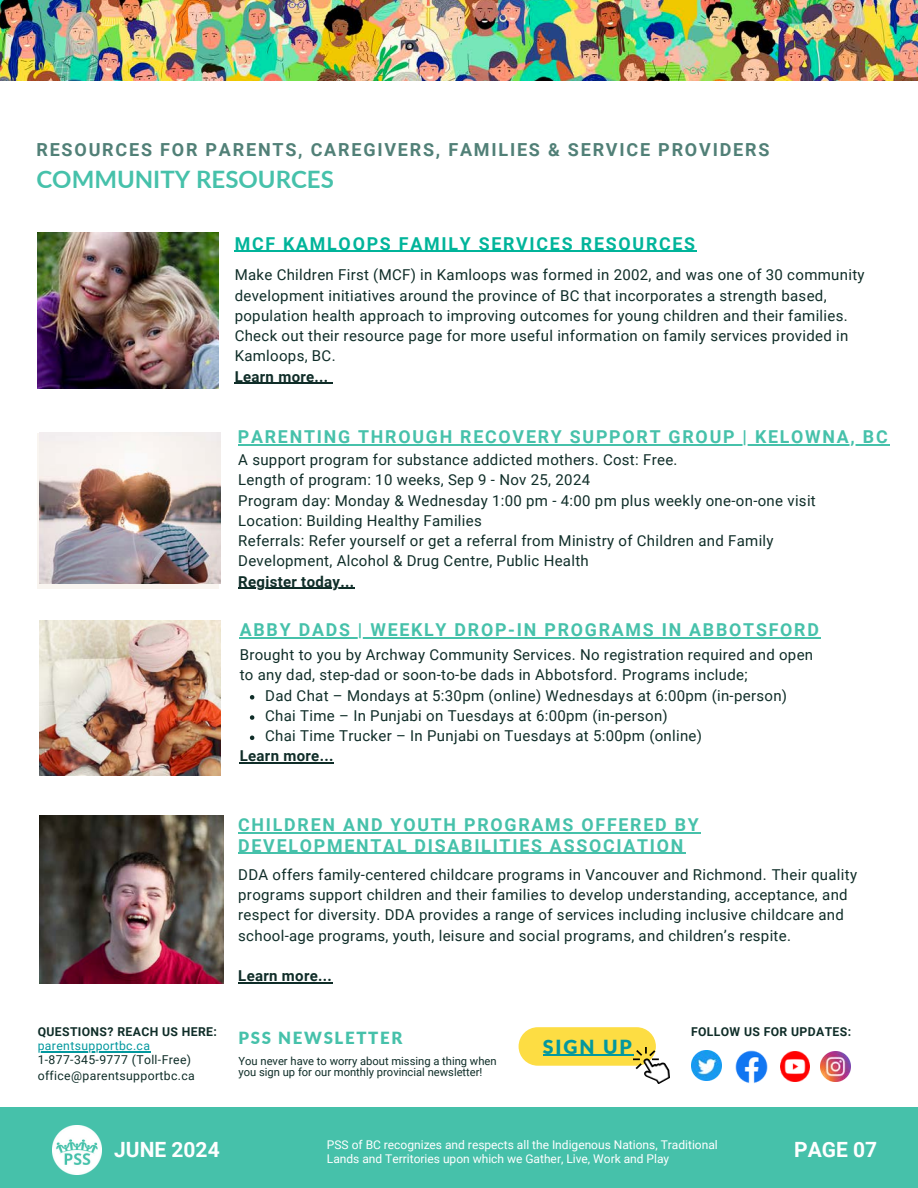
<style>
.page{position:relative;width:918px;height:1188px;background:#fff}
.page>*{position:absolute;margin:0;border:0;box-sizing:border-box;transform-origin:0 0}
.t1{font:700 24px "Lato";color:#46c1aa}
.t2{font:700 21px "Roboto";color:#fff}
.t3{font:900 19.5px "Lato";letter-spacing:.1em;color:#03989e}
.t4{font:700 18px "Roboto";letter-spacing:.1em;color:#518077}
.t5{font:700 17.85px/20.2px "Roboto";letter-spacing:.1em;color:#46c1aa}
.t6{font:700 17.85px "Roboto";letter-spacing:.1em;color:#00b49a}
.t7{font:900 16.8px "Lato";letter-spacing:.1em;color:#46c1aa}
.t8{font:15px/20.2px "Roboto";letter-spacing:.02em;color:#0f2d28}
.t9{font:700 15px "Roboto";letter-spacing:.02em;color:#0f2d28}
.t10{font:12.15px "Roboto";letter-spacing:.03em;color:#0f2d28}
.t11{font:700 12.15px "Roboto";letter-spacing:.03em;color:#0f2d28}
.t12{font:12.15px "Roboto";letter-spacing:.03em;color:#03989e}
.t13{font:12px/14px "Roboto";color:#fff}
.t14{font:11.25px/11.2px "Roboto";color:#0f2d28}
.s1{font-weight:700}
</style>
<div class="page">
<img style="left:0;top:0;width:918px;height:80px">
<div style="left:38px;top:433px;width:181px;height:155px;background:linear-gradient(to right,#f9f5f0,#f9f5f0)"></div>
<img style="left:38px;top:233px;width:181px;height:155px">
<img style="left:40px;top:620px;width:181px;height:155px">
<div style="left:0;top:1107px;width:918px;height:81px;background:#46c1aa"></div>
<img style="left:40px;top:815px;width:183px;height:169px">
<img style="left:40px;top:433px;width:181px;height:151px">
<img style="left:735px;top:1050px;width:33px;height:33px">
<img style="left:691px;top:1050px;width:30px;height:31px">
<img style="left:780px;top:1052px;width:30px;height:29px">
<div style="left:519px;top:1027px;width:137px;height:38px;background:#fddd43;border-radius:19px"></div>
<img style="left:634px;top:1048px;width:36px;height:36px">
<img style="left:820px;top:1051px;width:31px;height:30px">
<hr style="left:235px;top:383px;width:94px;height:1px;background:#0f2d28">
<hr style="left:238px;top:588px;width:117px;height:1px;background:#0f2d28">
<hr style="left:238px;top:444px;width:652px;height:1px;background:#46c1aa">
<hr style="left:235px;top:251px;width:48px;height:1px;background:#00b49a">
<hr style="left:283px;top:251px;width:292px;height:1px;background:#00b49a">
<hr style="left:575px;top:251px;width:122px;height:1px;background:#00b49a">
<hr style="left:38px;top:1051px;width:113px;height:1px;background:#03989e">
<hr style="left:543px;top:1055px;width:91px;height:1px;background:#03989e">
<svg style="left:250px;top:695px;width:4px;height:5px"></svg>
<svg style="left:250px;top:715px;width:4px;height:5px"></svg>
<svg style="left:250px;top:736px;width:4px;height:4px"></svg>
<hr style="left:240px;top:763px;width:94px;height:1px;background:#0f2d28">
<hr style="left:240px;top:637px;width:581px;height:1px;background:#46c1aa">
<hr style="left:238px;top:832px;width:463px;height:2px;background:#46c1aa">
<hr style="left:238px;top:853px;width:448px;height:1px;background:#46c1aa">
<hr style="left:238px;top:982px;width:94px;height:1px;background:#0f2d28">
<h6 class="t4" style="left:36px;top:139px;width:734px">RESOURCES FOR PARENTS, CAREGIVERS, FAMILIES &amp; SERVICE PROVIDERS</h6>
<p class="t1" style="left:36px;top:164px;width:299px">COMMUNITY RESOURCES</p>
<h5 class="t6" style="left:235px;top:233px;width:462px">MCF KAMLOOPS FAMILY SERVICES RESOURCES</h5>
<p class="t8" style="left:235px;top:265px;width:631px">Make Children First (MCF) in Kamloops was formed in 2002, and was one of 30 community development initiatives around the province of BC that incorporates a strength based, population health approach to improving outcomes for young children and their families.<br>Check out their resource page for more useful information on family services provided in Kamloops, BC.<br><span class="s1">Learn more...</span></p>
<h3 class="t5" style="left:238px;top:427px;width:651px">PARENTING THROUGH RECOVERY SUPPORT GROUP | KELOWNA, BC</h3>
<p class="t8" style="left:238px;top:450px;width:579px">A support program for substance addicted mothers. Cost: Free.<br>Length of program: 10 weeks, Sep 9 - Nov 25, 2024<br>Program day: Monday &amp; Wednesday 1:00 pm - 4:00 pm plus weekly one-on-one visit Location: Building Healthy Families<br>Referrals: Refer yourself or get a referral from Ministry of Children and Family Development, Alcohol &amp; Drug Centre, Public Health</p>
<h4 class="t9" style="left:238px;top:573px;width:117px">Register today...</h4>
<h2 class="t5" style="left:240px;top:620px;width:581px">ABBY DADS | WEEKLY DROP-IN PROGRAMS IN ABBOTSFORD</h2>
<p class="t8" style="left:240px;top:645px;width:575px">Brought to you by Archway Community Services. No registration required and open to any dad, step-dad or soon-to-be dads in Abbotsford. Programs include;</p>
<p class="t8" style="left:265px;top:685px;width:523px">Dad Chat – Mondays at 5:30pm (online) Wednesdays at 6:00pm (in-person)</p>
<p class="t8" style="left:265px;top:706px;width:404px">Chai Time – In Punjabi on Tuesdays at 6:00pm (in-person)</p>
<p class="t8" style="left:265px;top:726px;width:438px">Chai Time Trucker – In Punjabi on Tuesdays at 5:00pm (online)</p>
<p class="t9" style="left:240px;top:748px;width:95px">Learn more...</p>
<h4 class="t11" style="left:38px;top:1025px;width:181px">QUESTIONS? REACH US HERE:</h4>
<p class="t12" style="left:38px;top:1039px;width:114px">parentsupportbc.ca</p>
<p class="t10" style="left:38px;top:1053px;width:155px">1-877-345-9777 (Toll-Free)</p>
<p class="t10" style="left:38px;top:1068px;width:159px">office@parentsupportbc.ca</p>
<p class="t5" style="left:238px;top:815px;width:462px">CHILDREN AND YOUTH PROGRAMS OFFERED BY<br>DEVELOPMENTAL DISABILITIES ASSOCIATION</p>
<p class="t8" style="left:238px;top:865px;width:620px">DDA offers family-centered childcare programs in Vancouver and Richmond. Their quality programs support children and their families to develop understanding, acceptance, and respect for diversity. DDA provides a range of services including inclusive childcare and school-age programs, youth, leisure and social programs, and children’s respite.</p>
<h2 class="t9" style="left:238px;top:967px;width:95px">Learn more...</h2>
<h3 class="t7" style="left:239px;top:1028px;width:165px">PSS NEWSLETTER</h3>
<p class="t14" style="left:239px;top:1055px;width:260px">You never have to worry about missing a thing when you sign up for our monthly provincial newsletter!</p>
<p class="t3" style="left:543px;top:1034px;width:91px">SIGN UP</p>
<p class="t11" style="left:691px;top:1025px;width:162px">FOLLOW US FOR UPDATES:</p>
<h3 class="t13" style="left:331px;top:1133px;width:392px">PSS of BC recognizes and respects all the Indigenous Nations, Traditional</h3>
<p class="t13" style="left:327px;top:1138px;width:392px">PSS of BC recognizes and respects all the Indigenous Nations, Traditional<br>Lands and Territories upon which we Gather, Live, Work and Play</p>
<h5 class="t2" style="left:111px;top:1137px;width:157px">DECEMBER2023</h5>
<h3 class="t13" style="left:331px;top:1147px;width:344px">Lands and Territories upon which we Gather, Live, Work and Play</h3>
<h2 class="t2" style="left:114px;top:1137px;width:107px">JUNE 2024</h2>
<h1 class="t2" style="left:800px;top:1138px;width:85px">PAGE 02</h1>
<h2 class="t2" style="left:794px;top:1138px;width:85px">PAGE 07</h2>
</div>
